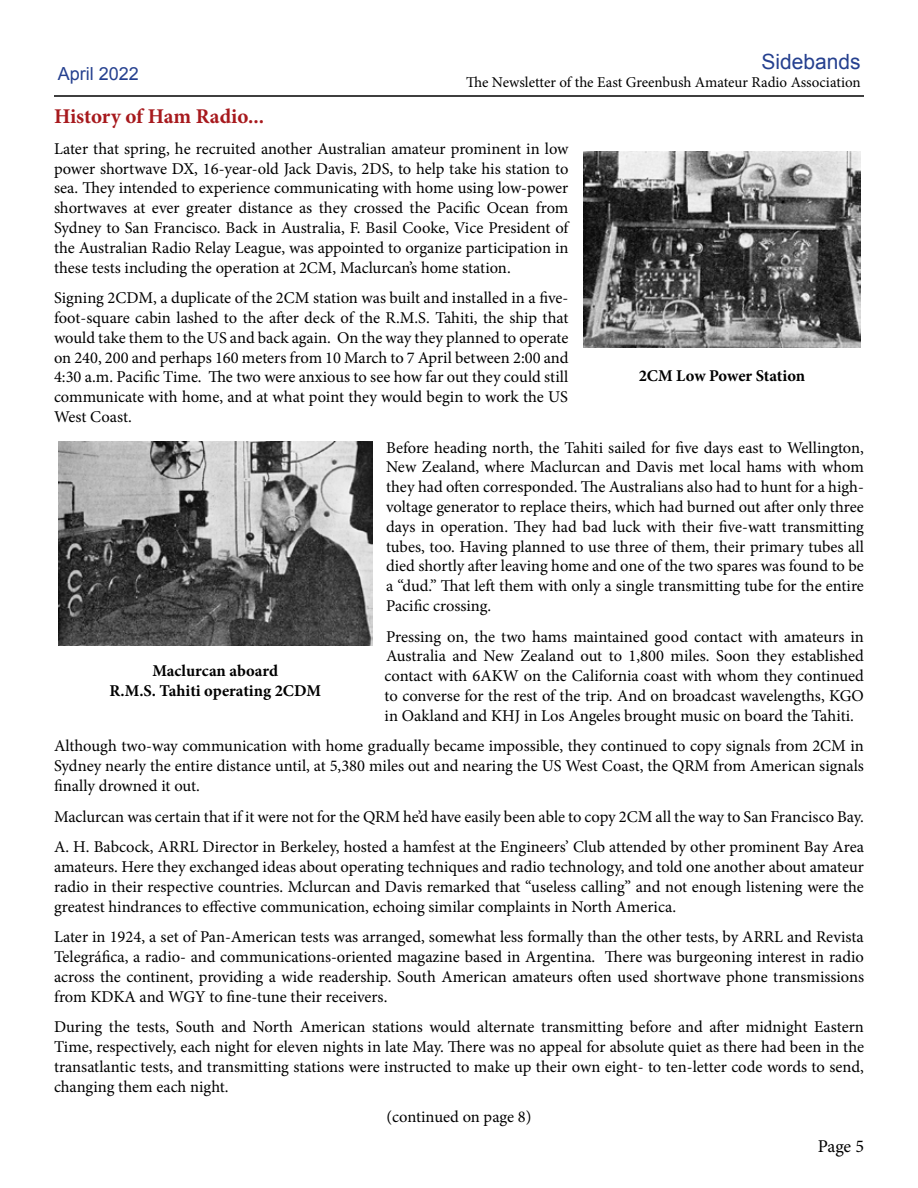
<style>
.page{position:relative;width:918px;height:1188px;background:#fff}
.page>*{position:absolute;margin:0;border:0;box-sizing:border-box;transform-origin:0 0}
.t1{font:700 21px "Minion Pro";letter-spacing:-.005em;color:#a7191d}
.t2{font:21px "Arial";color:#25408f}
.t3{font:18px "Arial";color:#25408f}
.t4{font:18px "Minion Pro";color:#000}
.t5{font:16.5px/19.8px "Minion Pro";letter-spacing:-.005em;color:#000;text-align:justify}
.t6{font:700 16.5px/19.8px "Minion Pro";letter-spacing:-.005em;color:#000;text-align:center}
.t7{font:15px "Minion Pro";letter-spacing:-.005em;color:#000}
</style>
<div class="page">
<hr style="left:54px;top:95px;width:810px;height:2px;background:#000">
<img style="left:584px;top:152px;width:277px;height:196px">
<img style="left:58px;top:442px;width:315px;height:203px">
<p class="t2" style="left:761px;top:48px;width:101px">Sidebands</p>
<p class="t7" style="left:466px;top:72px;width:396px">The Newsletter of the East Greenbush Amateur Radio Association</p>
<p class="t3" style="left:58px;top:62px;width:83px">April 2022</p>
<p class="t1" style="left:54px;top:102px;width:212px">History of Ham Radio...</p>
<p class="t5" style="left:54px;top:139px;width:516px">Later that spring, he recruited another Australian amateur prominent in low power shortwave DX, 16-year-old Jack Davis, 2DS, to help take his station to sea. They intended to experience communicating with home using low-power shortwaves at ever greater distance as they crossed the Pacific Ocean from Sydney to San Francisco. Back in Australia, F. Basil Cooke, Vice President of the Australian Radio Relay League, was appointed to organize participation in these tests including the operation at 2CM, Maclurcan’s home station.</p>
<p class="t5" style="left:54px;top:288px;width:516px">Signing 2CDM, a duplicate of the 2CM station was built and installed in a five&shy;foot-square cabin lashed to the after deck of the R.M.S. Tahiti, the ship that would take them to the US and back again. On the way they planned to operate on 240, 200 and perhaps 160 meters from 10 March to 7 April between 2:00 and 4:30 a.m. Pacific Time. The two were anxious to see how far out they could still communicate with home, and at what point they would begin to work the US West Coast.</p>
<p class="t5" style="left:386px;top:438px;width:479px">Before heading north, the Tahiti sailed for five days east to Wellington, New Zealand, where Maclurcan and Davis met local hams with whom they had often corresponded. The Australians also had to hunt for a high&shy;voltage generator to replace theirs, which had burned out after only three days in operation. They had bad luck with their five-watt transmitting tubes, too. Having planned to use three of them, their primary tubes all died shortly after leaving home and one of the two spares was found to be a “dud.” That left them with only a single transmitting tube for the entire Pacific crossing.</p>
<p class="t5" style="left:385px;top:627px;width:481px">Pressing on, the two hams maintained good contact with amateurs in Australia and New Zealand out to 1,800 miles. Soon they established contact with 6AKW on the California coast with whom they continued to converse for the rest of the trip. And on broadcast wavelengths, KGO in Oakland and KHJ in Los Angeles brought music on board the Tahiti.</p>
<p class="t5" style="left:54px;top:736px;width:812px">Although two-way communication with home gradually became impossible, they continued to copy signals from 2CM in Sydney nearly the entire distance until, at 5,380 miles out and nearing the US West Coast, the QRM from American signals finally drowned it out.</p>
<p class="t5" style="left:54px;top:801px;width:812px;line-height:30.6px">Maclurcan was certain that if it were not for the QRM he’d have easily been able to copy 2CM all the way to San Francisco Bay.<br>A. H. Babcock, ARRL Director in Berkeley, hosted a hamfest at the Engineers’ Club attended by other prominent Bay Area</p>
<p class="t5" style="left:54px;top:857px;width:812px">amateurs. Here they exchanged ideas about operating techniques and radio technology, and told one another about amateur radio in their respective countries. Mclurcan and Davis remarked that “useless calling” and not enough listening were the greatest hindrances to effective communication, echoing similar complaints in North America.</p>
<p class="t5" style="left:54px;top:927px;width:812px">Later in 1924, a set of Pan-American tests was arranged, somewhat less formally than the other tests, by ARRL and Revista Telegráfica, a radio- and communications-oriented magazine based in Argentina. There was burgeoning interest in radio across the continent, providing a wide readership. South American amateurs often used shortwave phone transmissions from KDKA and WGY to fine-tune their receivers.</p>
<p class="t5" style="left:54px;top:1017px;width:812px">During the tests, South and North American stations would alternate transmitting before and after midnight Eastern Time, respectively, each night for eleven nights in late May. There was no appeal for absolute quiet as there had been in the transatlantic tests, and transmitting stations were instructed to make up their own eight- to ten-letter code words to send, changing them each night.</p>
<p class="t5" style="left:386px;top:1107px;width:147px">(continued on page 8)</p>
<p class="t6" style="left:639px;top:365px;width:168px">2CM Low Power Station</p>
<p class="t6" style="left:109px;top:661px;width:213px">Maclurcan aboard<br>R.M.S. Tahiti operating 2CDM</p>
<p class="t4" style="left:818px;top:1134px;width:48px">Page 5</p>
</div>
